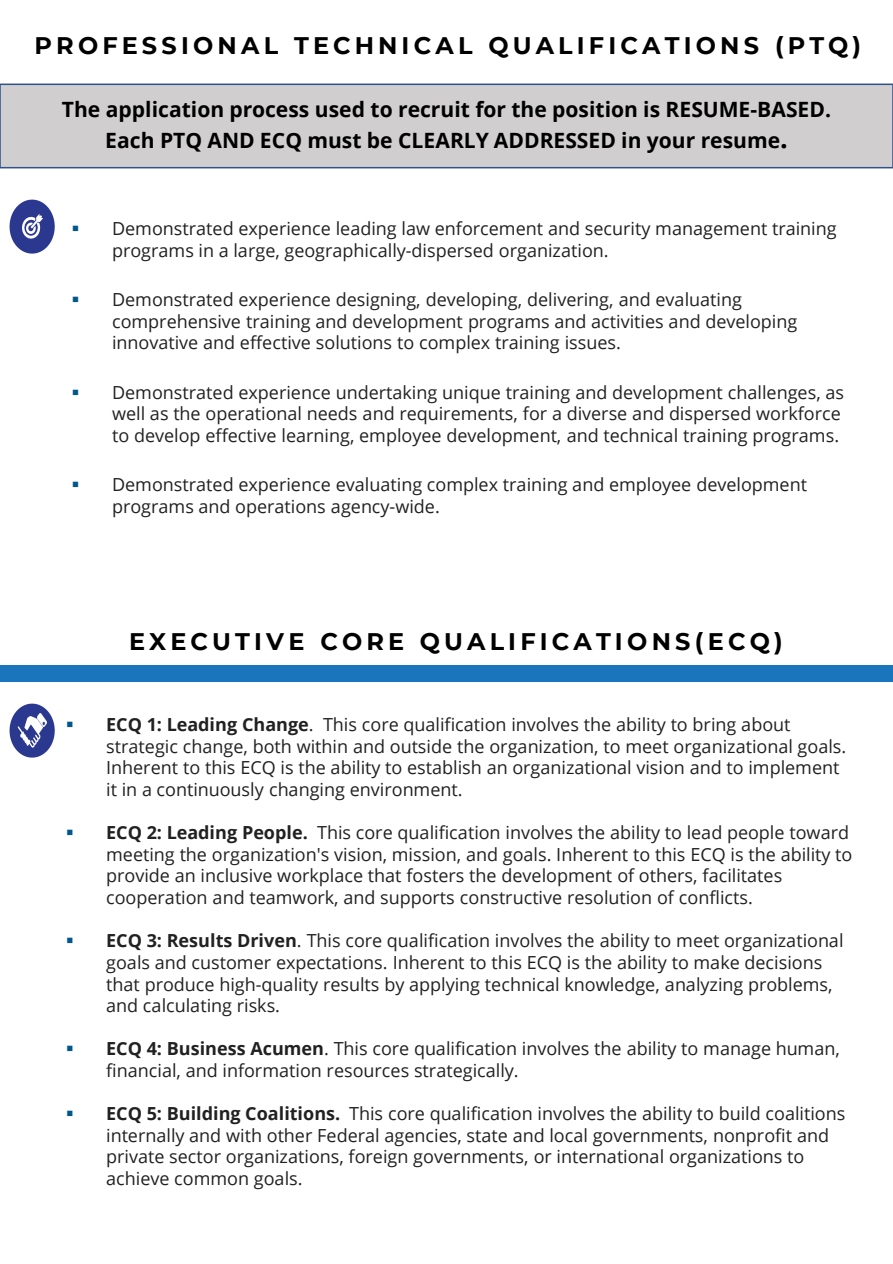
<style>
.page{position:relative;width:893px;height:1264px;background:#fff}
.page>*{position:absolute;margin:0;border:0;box-sizing:border-box;transform-origin:0 0}
.t1{font:700 24px "Montserrat";letter-spacing:.175em;color:#000}
.t2{font:700 21px/30.8px "Open Sans";color:#000;text-align:center}
.t3{font:18px/21.6px "Open Sans";letter-spacing:-.005em;color:#212121}
.s1{font-size:27px}
.s2{color:#00578b}
.s3{font-weight:700}
</style>
<div class="page">
<div style="left:0;top:84px;width:892px;height:84px;background:#d0cece"></div>
<div style="left:0;top:83px;width:892px;height:85px;border:2px solid #2f528f"></div>
<svg style="left:10px;top:199px;width:45px;height:54px"></svg>
<img style="left:27px;top:214px;width:15px;height:19px">
<svg style="left:10px;top:703px;width:45px;height:54px"></svg>
<div style="left:0;top:665px;width:892px;height:16px;background:#1b75bc"></div>
<p class="t1" style="left:35px;top:28px;width:828px">PROFESSIONAL TECHNICAL QUALIFICATIONS (PTQ)</p>
<h2 class="t2" style="left:62px;top:93px;width:770px">The application process used to recruit for the position is RESUME-BASED.<br>Each PTQ AND ECQ must be CLEARLY ADDRESSED in your resume<span class="s1">.</span></h2>
<p class="t3" style="left:112px;top:217px;width:726px;text-indent:-41px"><span class="s2">▪</span> Demonstrated experience leading law enforcement and security management training programs in a large, geographically-dispersed organization.</p>
<p class="t3" style="left:112px;top:288px;width:686px;text-indent:-41px"><span class="s2">▪</span> Demonstrated experience designing, developing, delivering, and evaluating comprehensive training and development programs and activities and developing innovative and effective solutions to complex training issues.</p>
<p class="t3" style="left:112px;top:380px;width:733px;text-indent:-41px"><span class="s2">▪</span> Demonstrated experience undertaking unique training and development challenges, as well as the operational needs and requirements, for a diverse and dispersed workforce to develop effective learning, employee development, and technical training programs.</p>
<p class="t3" style="left:112px;top:473px;width:696px;text-indent:-41px"><span class="s2">▪</span> Demonstrated experience evaluating complex training and employee development programs and operations agency-wide.</p>
<p class="t1" style="left:129px;top:624px;width:655px">EXECUTIVE CORE QUALIFICATIONS(ECQ)</p>
<p class="t3" style="left:106px;top:713px;width:741px;text-indent:-41px"><span class="s2">▪</span> <span class="s3">ECQ 1: Leading Change</span>. This core qualification involves the ability to bring about strategic change, both within and outside the organization, to meet organizational goals.<br>Inherent to this ECQ is the ability to establish an organizational vision and to implement it in a continuously changing environment.</p>
<p class="t3" style="left:106px;top:821px;width:747px;text-indent:-41px"><span class="s2">▪</span> <span class="s3">ECQ 2: Leading People.</span> This core qualification involves the ability to lead people toward meeting the organization's vision, mission, and goals. Inherent to this ECQ is the ability to provide an inclusive workplace that fosters the development of others, facilitates cooperation and teamwork, and supports constructive resolution of conflicts.</p>
<p class="t3" style="left:106px;top:929px;width:738px;text-indent:-41px"><span class="s2">▪</span> <span class="s3">ECQ 3: Results Driven</span>. This core qualification involves the ability to meet organizational goals and customer expectations. Inherent to this ECQ is the ability to make decisions that produce high-quality results by applying technical knowledge, analyzing problems, and calculating risks.</p>
<p class="t3" style="left:106px;top:1037px;width:735px;text-indent:-41px"><span class="s2">▪</span> <span class="s3">ECQ 4: Business Acumen</span>. This core qualification involves the ability to manage human, financial, and information resources strategically.</p>
<p class="t3" style="left:106px;top:1102px;width:740px;text-indent:-41px"><span class="s2">▪</span> <span class="s3">ECQ 5: Building Coalitions.</span> This core qualification involves the ability to build coalitions internally and with other Federal agencies, state and local governments, nonprofit and private sector organizations, foreign governments, or international organizations to achieve common goals.</p>
</div>
